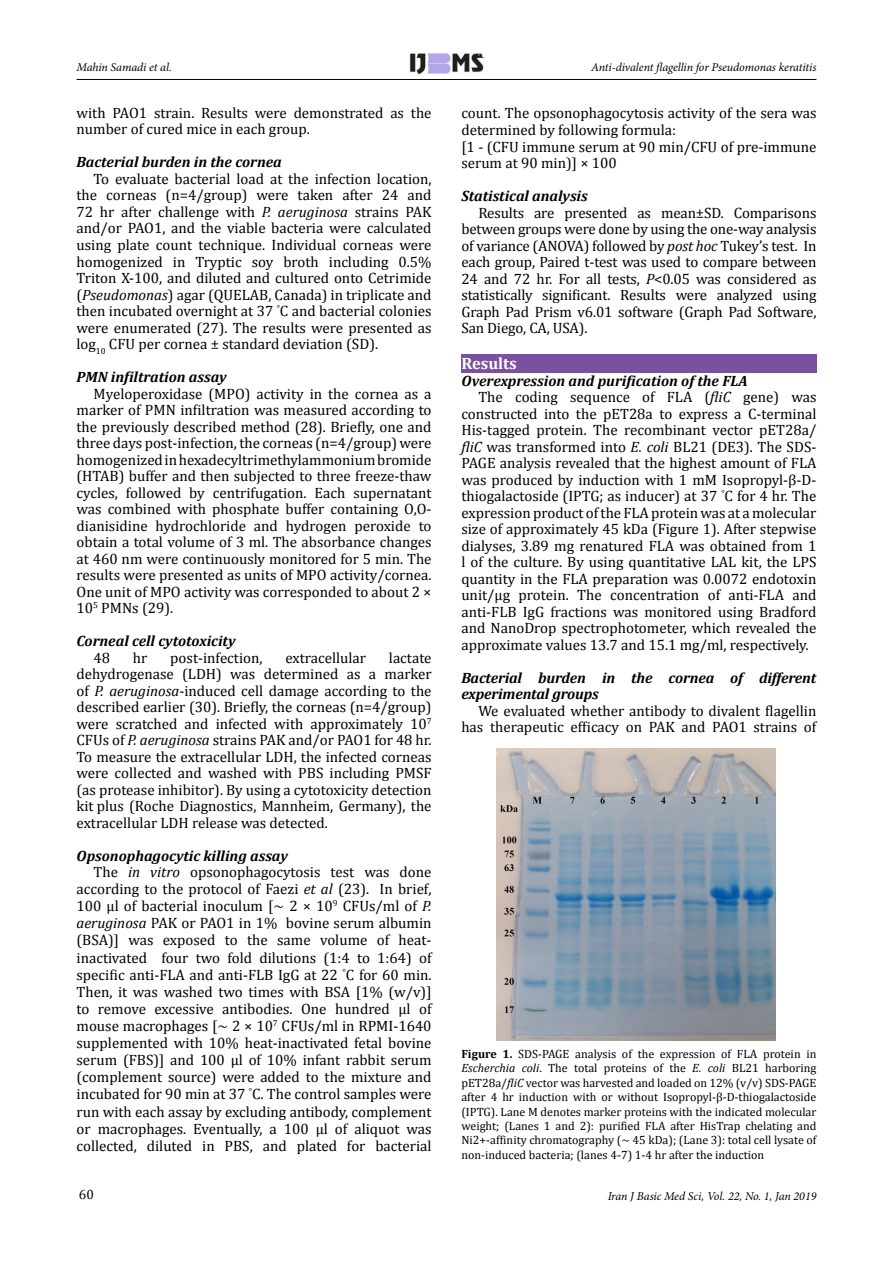
<style>
.page{position:relative;width:893px;height:1263px;background:#fff}
.page>*{position:absolute;margin:0;border:0;box-sizing:border-box;transform-origin:0 0}
.t1{font:700 16.5px "Cambria";color:#fff}
.t2{font:15px/16.5px "Cambria";color:#000;text-align:justify}
.t3{font:italic 700 15px/16.5px "Cambria";color:#000}
.t4{font:13.5px "Cambria";color:#000}
.t5{font:12px/14.4px "Cambria";color:#000;text-align:justify}
.t6{font:italic 12px "Minion Pro";letter-spacing:-.01em;color:#000}
.s1{font-style:italic}
.s2{font-weight:700}
</style>
<div class="page">
<img style="left:409px;top:53px;width:76px;height:21px">
<hr style="left:77px;top:79px;width:739px;height:1px;background:#000">
<div style="left:461px;top:354px;width:355px;height:19px;background:#7a519e"></div>
<img style="left:497px;top:748px;width:278px;height:292px">
<p class="t6" style="left:77px;top:59px;width:97px">Mahin Samadi et al.</p>
<p class="t6" style="left:591px;top:59px;width:227px">Anti-divalent flagellin for Pseudomonas keratitis</p>
<p class="t2" style="left:77px;top:105px;width:357px">with PAO1 strain. Results were demonstrated as the number of cured mice in each group.</p>
<p class="t3" style="left:77px;top:154px;width:207px">Bacterial burden in the cornea</p>
<p class="t2" style="left:77px;top:171px;width:357px;text-indent:17px">To evaluate bacterial load at the infection location, the corneas (n=4/group) were taken after 24 and 72 hr after challenge with <span class="s1">P. aeruginosa</span> strains PAK and/or PAO1, and the viable bacteria were calculated using plate count technique. Individual corneas were homogenized in Tryptic soy broth including 0.5% Triton X-100, and diluted and cultured onto Cetrimide (<span class="s1">Pseudomonas</span>) agar (QUELAB, Canada) in triplicate and then incubated overnight at 37 <sup>°</sup>C and bacterial colonies were enumerated (27). The results were presented as log<sub>10</sub> CFU per cornea ± standard deviation (SD).</p>
<p class="t3" style="left:77px;top:368px;width:152px">PMN infiltration assay</p>
<p class="t2" style="left:77px;top:385px;width:357px;text-indent:17px">Myeloperoxidase (MPO) activity in the cornea as a marker of PMN infiltration was measured according to the previously described method (28). Briefly, one and three days post-infection, the corneas (n=4/group) were homogenized in hexadecyltrimethylammonium bromide (HTAB) buffer and then subjected to three freeze-thaw cycles, followed by centrifugation. Each supernatant was combined with phosphate buffer containing O,O&shy;dianisidine hydrochloride and hydrogen peroxide to obtain a total volume of 3 ml. The absorbance changes at 460 nm were continuously monitored for 5 min. The results were presented as units of MPO activity/cornea.<br>One unit of MPO activity was corresponded to about 2 × 10<sup>5</sup> PMNs (29).</p>
<p class="t3" style="left:77px;top:632px;width:161px">Corneal cell cytotoxicity</p>
<p class="t2" style="left:94px;top:649px;width:18px">48</p>
<p class="t2" style="left:133px;top:649px;width:16px">hr</p>
<p class="t2" style="left:170px;top:649px;width:94px">post-infection,</p>
<p class="t2" style="left:285px;top:649px;width:82px">extracellular</p>
<p class="t2" style="left:77px;top:649px;width:357px;text-indent:312px">lactate dehydrogenase (LDH) was determined as a marker of <span class="s1">P. aeruginosa</span>-induced cell damage according to the described earlier (30). Briefly, the corneas (n=4/group) were scratched and infected with approximately 10<sup>7<br></sup>CFUs of <span class="s1">P. aeruginosa</span> strains PAK and/or PAO1 for 48 hr.<br>To measure the extracellular LDH, the infected corneas were collected and washed with PBS including PMSF (as protease inhibitor). By using a cytotoxicity detection kit plus (Roche Diagnostics, Mannheim, Germany), the extracellular LDH release was detected.</p>
<p class="t3" style="left:77px;top:847px;width:213px">Opsonophagocytic killing assay</p>
<p class="t2" style="left:94px;top:864px;width:340px">The <span class="s1">in vitro</span> opsonophagocytosis test was done</p>
<p class="t2" style="left:77px;top:881px;width:357px">according to the protocol of Faezi <span class="s1">et al</span> (23). In brief,</p>
<p class="t2" style="left:77px;top:898px;width:357px">100 µl of bacterial inoculum [~ 2 × 10<sup>9</sup> CFUs/ml of <span class="s1">P.</span></p>
<p class="t2" style="left:77px;top:915px;width:357px"><span class="s1">aeruginosa</span> PAK or PAO1 in 1% bovine serum albumin</p>
<p class="t2" style="left:77px;top:932px;width:357px">(BSA)] was exposed to the same volume of heat-</p>
<p class="t2" style="left:77px;top:949px;width:357px">inactivated four two fold dilutions (1:4 to 1:64) of</p>
<p class="t2" style="left:77px;top:966px;width:357px">specific anti-FLA and anti-FLB IgG at 22 <sup>°</sup>C for 60 min.</p>
<p class="t2" style="left:77px;top:983px;width:357px">Then, it was washed two times with BSA [1% (w/v)]</p>
<p class="t2" style="left:77px;top:1000px;width:357px">to remove excessive antibodies. One hundred µl of</p>
<p class="t2" style="left:77px;top:1017px;width:357px">mouse macrophages [~ 2 × 10<sup>7</sup> CFUs/ml in RPMI-1640</p>
<p class="t2" style="left:77px;top:1035px;width:357px">supplemented with 10% heat-inactivated fetal bovine</p>
<p class="t2" style="left:77px;top:1052px;width:357px">serum (FBS)] and 100 µl of 10% infant rabbit serum</p>
<p class="t2" style="left:77px;top:1069px;width:357px">(complement source) were added to the mixture and</p>
<p class="t2" style="left:77px;top:1086px;width:357px">incubated for 90 min at 37 <sup>°</sup>C. The control samples were</p>
<p class="t2" style="left:77px;top:1103px;width:357px">run with each assay by excluding antibody, complement</p>
<p class="t2" style="left:77px;top:1120px;width:357px">or macrophages. Eventually, a 100 µl of aliquot was</p>
<p class="t2" style="left:77px;top:1137px;width:357px">collected, diluted in PBS, and plated for bacterial</p>
<p class="t4" style="left:79px;top:1187px;width:16px">60</p>
<p class="t2" style="left:461px;top:104px;width:357px;text-align:left">count. The opsonophagocytosis activity of the sera was determined by following formula:<br>[1 - (CFU immune serum at 90 min/CFU of pre-immune serum at 90 min)] × 100</p>
<p class="t3" style="left:461px;top:187px;width:128px">Statistical analysis</p>
<p class="t2" style="left:461px;top:204px;width:357px;text-indent:17px">Results are presented as mean±SD. Comparisons between groups were done by using the one-way analysis of variance (ANOVA) followed by <span class="s1">post hoc</span> Tukey’s test. In each group, Paired t-test was used to compare between 24 and 72 hr. For all tests, <span class="s1">P</span>&lt;0.05 was considered as statistically significant. Results were analyzed using Graph Pad Prism v6.01 software (Graph Pad Software, San Diego, CA, USA).</p>
<p class="t1" style="left:461px;top:352px;width:57px">Results</p>
<p class="t3" style="left:461px;top:372px;width:288px">Overexpression and purification of the FLA</p>
<p class="t2" style="left:478px;top:389px;width:340px">The coding sequence of FLA (<span class="s1">fliC</span> gene) was</p>
<p class="t2" style="left:461px;top:405px;width:357px">constructed into the pET28a to express a C-terminal</p>
<p class="t2" style="left:461px;top:422px;width:357px">His-tagged protein. The recombinant vector pET28a/</p>
<p class="t2" style="left:461px;top:438px;width:357px"><span class="s1">fliC</span> was transformed into <span class="s1">E. coli</span> BL21 (DE3). The SDS-</p>
<p class="t2" style="left:461px;top:455px;width:357px">PAGE analysis revealed that the highest amount of FLA</p>
<p class="t2" style="left:461px;top:471px;width:357px">was produced by induction with 1 mM Isopropyl-β-D-</p>
<p class="t2" style="left:461px;top:488px;width:357px">thiogalactoside (IPTG; as inducer) at 37 <sup>°</sup>C for 4 hr. The</p>
<p class="t2" style="left:461px;top:504px;width:357px">expression product of the FLA protein was at a molecular</p>
<p class="t2" style="left:461px;top:521px;width:357px">size of approximately 45 kDa (Figure 1). After stepwise</p>
<p class="t2" style="left:461px;top:537px;width:357px">dialyses, 3.89 mg renatured FLA was obtained from 1</p>
<p class="t2" style="left:461px;top:554px;width:357px">l of the culture. By using quantitative LAL kit, the LPS</p>
<p class="t2" style="left:461px;top:570px;width:357px">quantity in the FLA preparation was 0.0072 endotoxin</p>
<p class="t2" style="left:461px;top:587px;width:357px">unit/μg protein. The concentration of anti-FLA and</p>
<p class="t2" style="left:461px;top:603px;width:357px">anti-FLB IgG fractions was monitored using Bradford</p>
<p class="t2" style="left:461px;top:620px;width:357px">and NanoDrop spectrophotometer, which revealed the</p>
<p class="t2" style="left:461px;top:636px;width:349px">approximate values 13.7 and 15.1 mg/ml, respectively.</p>
<p class="t3" style="left:461px;top:669px;width:356px">Bacterial burden in the cornea of different experimental groups</p>
<p class="t2" style="left:461px;top:702px;width:357px;text-align:right">We evaluated whether antibody to divalent flagellin has therapeutic efficacy on PAK and PAO1 strains of</p>
<p class="t5" style="left:461px;top:1047px;width:357px"><span class="s2">Figure 1.</span> SDS-PAGE analysis of the expression of FLA protein in <span class="s1">Escherchia coli</span>. The total proteins of the <span class="s1">E. coli</span> BL21 harboring pET28a/<span class="s1">fliC</span> vector was harvested and loaded on 12% (v/v) SDS-PAGE after 4 hr induction with or without Isopropyl-β-D-thiogalactoside (IPTG). Lane M denotes marker proteins with the indicated molecular weight; (Lanes 1 and 2): purified FLA after HisTrap chelating and Ni2+-affinity chromatography (~ 45 kDa); (Lane 3): total cell lysate of non-induced bacteria; (lanes 4-7) 1-4 hr after the induction</p>
<p class="t6" style="left:608px;top:1187px;width:210px">Iran J Basic Med Sci, Vol. 22, No. 1, Jan 2019</p>
</div>
